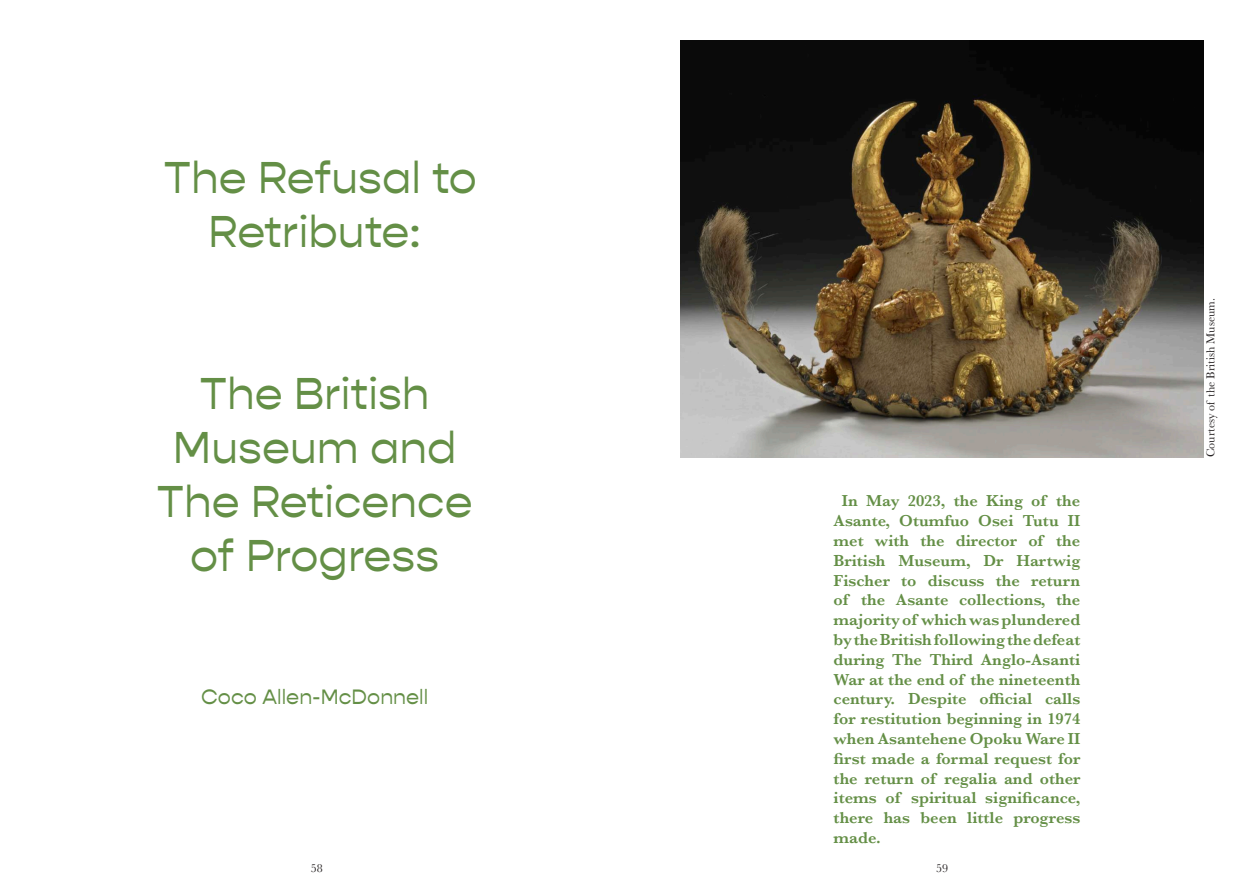
<style>
.page{position:relative;width:1259px;height:893px;background:#fff}
.page>*{position:absolute;margin:0;border:0;box-sizing:border-box;transform-origin:0 0}
.Article_Title{font:45px/54px "Gopher";color:#648f46;text-align:center}
.Article_Title-2{font:21px "Gopher";color:#648f46}
.NA_paragraph{font:600 16.5px/19.8px "Baskerville";color:#648f46;text-align:justify}
.NA_paragraph-2{font:12px "Baskerville";color:#231f20}
</style>
<div class="page">
<img style="left:680px;top:40px;width:523px;height:417px">
<p class="Article_Title" style="left:164px;top:151px;width:314px">The Refusal to<br>Retribute:</p>
<p class="Article_Title" style="left:157px;top:367px;width:317px">The British<br>Museum and<br>The Reticence of Progress</p>
<p class="Article_Title-2" style="left:201px;top:685px;width:229px">Coco Allen-McDonnell</p>
<p class="NA_paragraph" style="left:833px;top:491px;width:248px;text-indent:8px">In May 2023, the King of the Asante, Otumfuo Osei Tutu II met with the director of the British Museum, Dr Hartwig Fischer to discuss the return of the Asante collections, the majority of which was plundered by the British following the defeat during The Third Anglo-Asanti War at the end of the nineteenth century. Despite official calls for restitution beginning in 1974 when Asantehene Opoku Ware II first made a formal request for the return of regalia and other items of spiritual significance, there has been little progress made.</p>
<p class="NA_paragraph-2" style="left:311px;top:860px;width:13px">58</p>
<p class="NA_paragraph-2" style="left:936px;top:860px;width:13px">59</p>
<p class="NA_paragraph-2" style="left:1203px;top:457px;width:160px;rotate:-90deg">Courtesy of the British Museum.</p>
</div>
